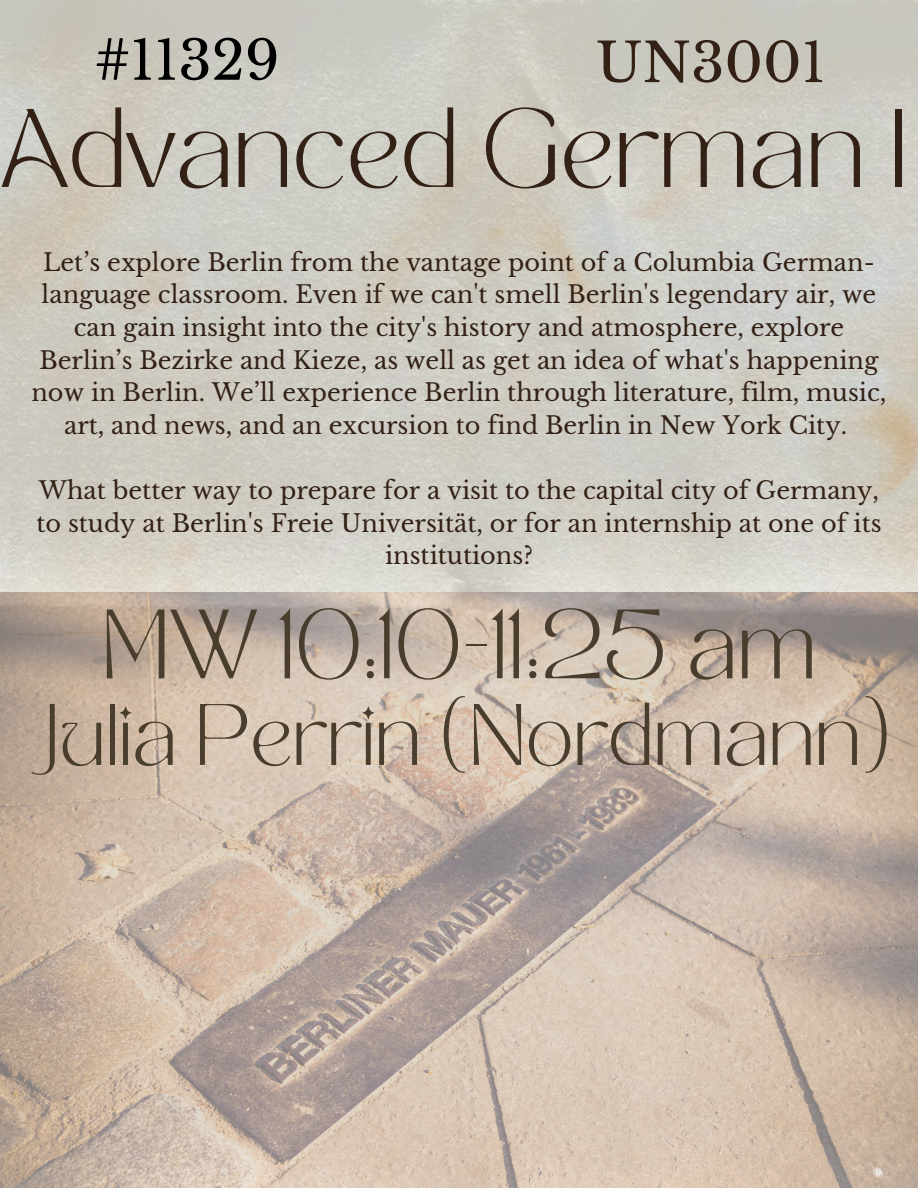
<style>
.page{position:relative;width:918px;height:1188px;background:#fff}
.page>*{position:absolute;margin:0;border:0;box-sizing:border-box;transform-origin:0 0}
.t1{font:78px "TAN MON CHERI Regular";color:#332116}
.t2{font:68.7px "TAN MON CHERI Regular";color:#493e2d}
.t3{font:60.9px "TAN MON CHERI Regular";color:#493e2d}
.t4{font:54px "Libre Baskerville";color:#332116}
.t5{font:53.85px "Libre Baskerville";color:#000}
.t6{font:24px/32.7px "Libre Baskerville";color:#332116;text-align:center}
</style>
<div class="page">
<img style="left:0;top:593px;width:918px;height:595px">
<p class="t5" style="left:94px;top:28px;width:187px">#11329</p>
<p class="t4" style="left:596px;top:30px;width:231px">UN3001</p>
<p class="t1" style="left:0;top:107px;width:909px">Advanced German I</p>
<p class="t6" style="left:31px;top:246px;width:857px">Let’s explore Berlin from the vantage point of a Columbia German&shy;language classroom. Even if we can't smell Berlin's legendary air, we can gain insight into the city's history and atmosphere, explore Berlin’s Bezirke and Kieze, as well as get an idea of what's happening now in Berlin. We’ll experience Berlin through literature, film, music, art, and news, and an excursion to find Berlin in New York City.</p>
<p class="t6" style="left:36px;top:474px;width:847px">What better way to prepare for a visit to the capital city of Germany, to study at Berlin's Freie Universität, or for an internship at one of its institutions?</p>
<p class="t2" style="left:101px;top:608px;width:717px">MW 10:10-11:25 am</p>
<p class="t3" style="left:27px;top:703px;width:865px">Julia Perrin (Nordmann)</p>
</div>
